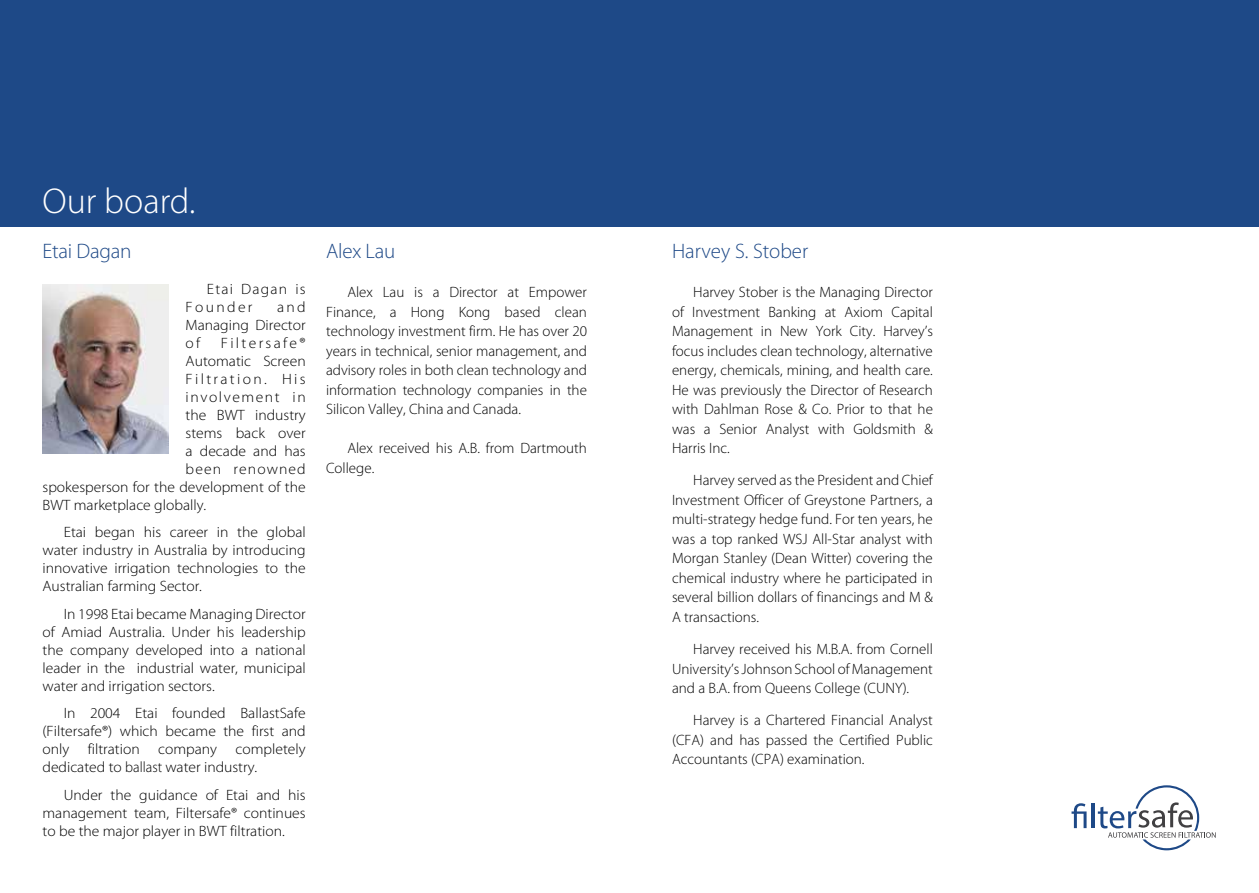
<style>
.page{position:relative;width:1259px;height:893px;background:#fff}
.page>*{position:absolute;margin:0;border:0;box-sizing:border-box;transform-origin:0 0}
.t1{font:300 36px "Myriad Pro";color:#fff}
.t2{font:300 21px "Myriad Pro";letter-spacing:-.01em;color:#1e4987}
.t3{font:300 15px/19.5px "Myriad Pro";color:#000;text-align:justify}
.t4{font:300 15px/18px "Myriad Pro";color:#000;text-align:justify;scale:1.04 1}
.t5{font:300 15px "Myriad Pro";letter-spacing:.15em;color:#000;scale:1.04 1}
.t6{font:300 15px/18px "Myriad Pro";letter-spacing:.08em;color:#000;scale:1.04 1}
.t7{font:300 15px "Myriad Pro";letter-spacing:.1em;color:#000;scale:1.04 1}
.t8{font:300 15px "Myriad Pro";letter-spacing:.07em;color:#000;scale:1.04 1}
</style>
<div class="page">
<div style="left:0;top:0;width:1259px;height:226px;background:#1e4987"></div>
<svg style="left:1071px;top:803px;width:15px;height:25px"></svg>
<hr style="left:1091px;top:804px;width:3px;height:24px;background:#1e4987">
<svg style="left:1097px;top:785px;width:118px;height:65px"></svg>
<img style="left:43px;top:285px;width:126px;height:168px">
<h1 class="t1" style="left:43px;top:181px;width:154px">Our board.</h1>
<h2 class="t2" style="left:43px;top:239px;width:91px">Etai Dagan</h2>
<p class="t6" style="left:186px;top:280px;width:117px;text-indent:21px">Etai Dagan is<br>Founder</p>
<p class="t4" style="left:186px;top:298px;width:117px;text-indent:91px">and Managing Director of</p>
<p class="t5" style="left:221px;top:335px;width:83px">Filtersafe®</p>
<p class="t4" style="left:186px;top:352px;width:117px">Automatic Screen</p>
<p class="t5" style="left:186px;top:371px;width:117px">Filtration. His</p>
<p class="t7" style="left:186px;top:389px;width:117px">involvement in</p>
<p class="t4" style="left:186px;top:406px;width:117px">the BWT industry</p>
<p class="t4" style="left:186px;top:424px;width:117px">stems back over</p>
<p class="t4" style="left:186px;top:442px;width:117px">a decade and has</p>
<p class="t8" style="left:186px;top:461px;width:117px">been renowned</p>
<p class="t4" style="left:43px;top:478px;width:254px">spokesperson for the development of the</p>
<p class="t4" style="left:43px;top:496px;width:159px">BWT marketplace globally.</p>
<p class="t4" style="left:43px;top:524px;width:255px;text-indent:21px">Etai began his career in the global water industry in Australia by introducing innovative irrigation technologies to the Australian farming Sector.</p>
<p class="t4" style="left:43px;top:605px;width:255px;text-indent:21px">In 1998 Etai became Managing Director of Amiad Australia. Under his leadership the company developed into a national leader in the industrial water, municipal water and irrigation sectors.</p>
<p class="t4" style="left:43px;top:704px;width:254px;text-indent:21px">In 2004 Etai founded BallastSafe (Filtersafe®) which became the first and only filtration company completely dedicated to ballast water industry.</p>
<p class="t4" style="left:43px;top:786px;width:254px;text-indent:21px">Under the guidance of Etai and his management team, Filtersafe® continues to be the major player in BWT filtration.</p>
<h2 class="t2" style="left:326px;top:239px;width:71px">Alex Lau</h2>
<p class="t3" style="left:326px;top:283px;width:262px;text-indent:21px">Alex Lau is a Director at Empower Finance, a Hong Kong based clean technology investment firm. He has over 20 years in technical, senior management, and advisory roles in both clean technology and information technology companies in the Silicon Valley, China and Canada.</p>
<p class="t3" style="left:326px;top:439px;width:262px;text-indent:21px">Alex received his A.B. from Dartmouth<br>College.</p>
<h2 class="t2" style="left:672px;top:239px;width:138px">Harvey S. Stober</h2>
<p class="t3" style="left:672px;top:283px;width:262px;text-indent:21px">Harvey Stober is the Managing Director of Investment Banking at Axiom Capital Management in New York City. Harvey’s focus includes clean technology, alternative energy, chemicals, mining, and health care.<br>He was previously the Director of Research with Dahlman Rose &amp; Co. Prior to that he was a Senior Analyst with Goldsmith &amp; Harris Inc.</p>
<p class="t3" style="left:672px;top:471px;width:262px;text-indent:21px">Harvey served as the President and Chief Investment Officer of Greystone Partners, a multi-strategy hedge fund. For ten years, he was a top ranked WSJ All-Star analyst with Morgan Stanley (Dean Witter) covering the chemical industry where he participated in several billion dollars of financings and M &amp; A transactions.</p>
<p class="t3" style="left:672px;top:640px;width:262px;text-indent:21px">Harvey received his M.B.A. from Cornell University’s Johnson School of Management and a B.A. from Queens College (CUNY).</p>
<p class="t3" style="left:672px;top:711px;width:262px;text-indent:21px">Harvey is a Chartered Financial Analyst (CFA) and has passed the Certified Public Accountants (CPA) examination.</p>
</div>
